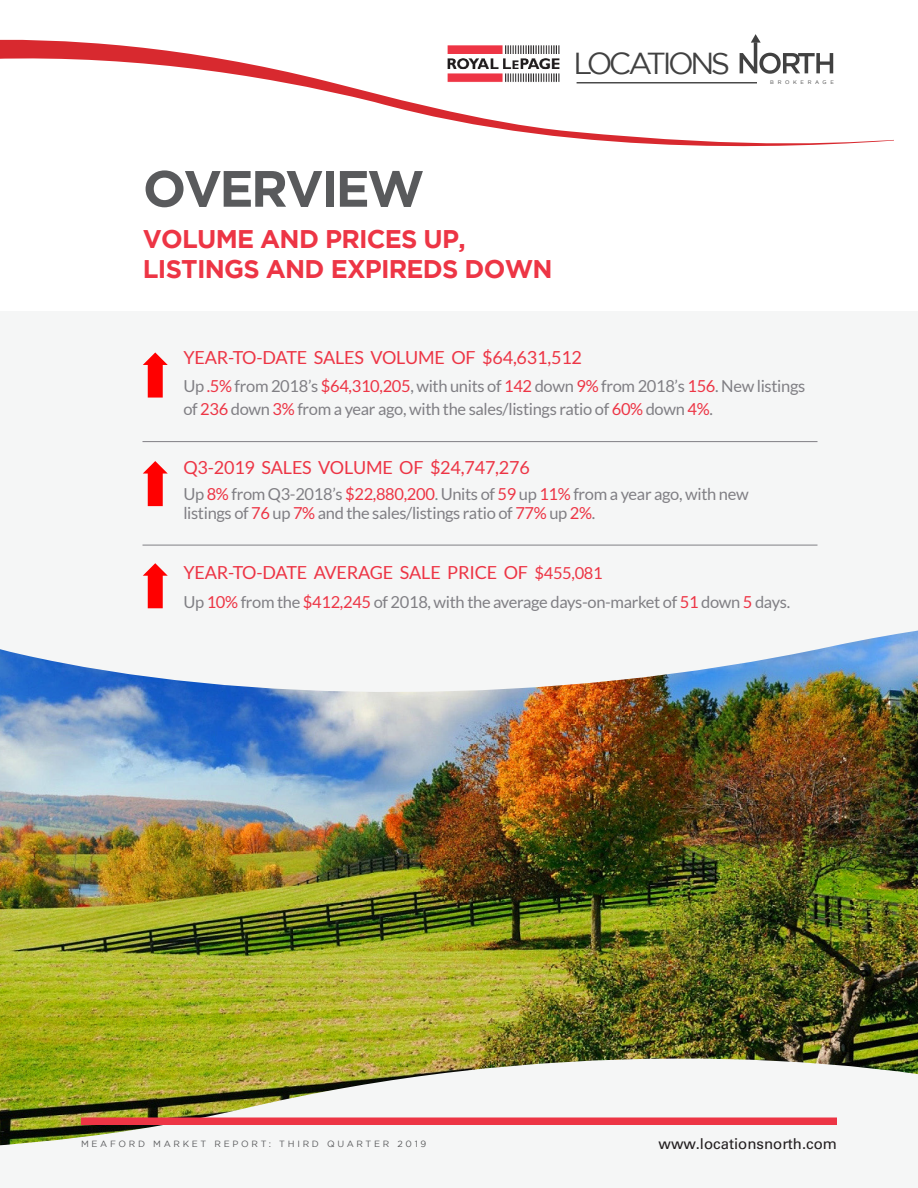
<style>
.page{position:relative;width:918px;height:1188px;background:#fff}
.page>*{position:absolute;margin:0;border:0;box-sizing:border-box;transform-origin:0 0}
.t1{font:700 51px "Gotham";letter-spacing:-.05em;color:#595a5c}
.t2{font:30.3px "Gotham";letter-spacing:-.115em;color:#414141}
.t3{font:700 25.5px/30.6px "Gotham";letter-spacing:-.03em;color:#ed3545}
.t4{font:18px "Lato";letter-spacing:-.01em;color:#ed3545}
.t5{font:16.5px/22.5px "Lato";letter-spacing:-.02em;color:#807f84}
.t6{font:15px "Univers LT Std";color:#231f20}
.t7{font:9px "Gotham";letter-spacing:.3em;color:#595a5c}
.t8{font:5.25px "Gotham";letter-spacing:.7em;color:#414141}
.s1{color:#ed3545}
.s2{font-size:16.5px}
</style>
<div class="page">
<img style="left:0;top:707px;width:918px;height:335px">
<div style="left:0;top:311px;width:918px;height:318px;background:#f5f6f6"></div>
<img style="left:0;top:608px;width:918px;height:99px">
<hr style="left:142px;top:545px;width:676px;height:1px;background:#807f84">
<hr style="left:142px;top:441px;width:676px;height:1px;background:#807f84">
<img style="left:0;top:1042px;width:918px;height:104px">
<svg style="left:143px;top:563px;width:25px;height:45px"></svg>
<svg style="left:143px;top:352px;width:25px;height:46px"></svg>
<svg style="left:143px;top:461px;width:25px;height:45px"></svg>
<div style="left:81px;top:1118px;width:756px;height:7px;background:#ed3545"></div>
<svg style="left:0;top:37px;width:894px;height:110px"></svg>
<h2 class="t2" style="left:573px;top:46px;width:158px">LOCATIONS</h2>
<p class="t1" style="left:143px;top:159px;width:283px">OVERVIEW</p>
<p class="t3" style="left:143px;top:223px;width:411px">VOLUME AND PRICES UP,<br>LISTINGS AND EXPIREDS DOWN</p>
<p class="t8" style="left:770px;top:80px;width:65px">BROKERAGE</p>
<p class="t4" style="left:183px;top:347px;width:400px">YEAR-TO-DATE SALES VOLUME OF $64,631,512</p>
<p class="t5" style="left:183px;top:375px;width:623px">Up <span class="s1">.5%</span> from 2018’s <span class="s1">$64,310,205</span>, with units of <span class="s1">142</span> down <span class="s1">9%</span> from 2018’s <span class="s1">156</span>. New listings of <span class="s1">236</span> down <span class="s1">3%</span> from a year ago, with the sales/listings ratio of <span class="s1">60%</span> down <span class="s1">4%</span>.</p>
<p class="t4" style="left:183px;top:457px;width:348px">Q3-2019 SALES VOLUME OF $24,747,276</p>
<p class="t5" style="left:183px;top:484px;width:567px;line-height:19.8px">Up <span class="s1">8%</span> from Q3-2018’s <span class="s1">$22,880,200</span>. Units of <span class="s1">59</span> up <span class="s1">11%</span> from a year ago, with new listings of <span class="s1">76</span> up <span class="s1">7%</span> and the sales/listings ratio of <span class="s1">77%</span> up <span class="s1">2%</span>.</p>
<p class="t4" style="left:183px;top:563px;width:421px">YEAR-TO-DATE AVERAGE SALE PRICE OF <span class="s2">$455,081</span></p>
<p class="t5" style="left:183px;top:590px;width:608px">Up <span class="s1">10%</span> from the <span class="s1">$412,245</span> of 2018, with the average days-on-market of <span class="s1">51</span> down <span class="s1">5</span> days.</p>
<p class="t7" style="left:81px;top:1139px;width:347px">MEAFORD MARKET REPORT: THIRD QUARTER 2019</p>
<p class="t6" style="left:659px;top:1134px;width:180px">www.locationsnorth.com</p>
</div>
